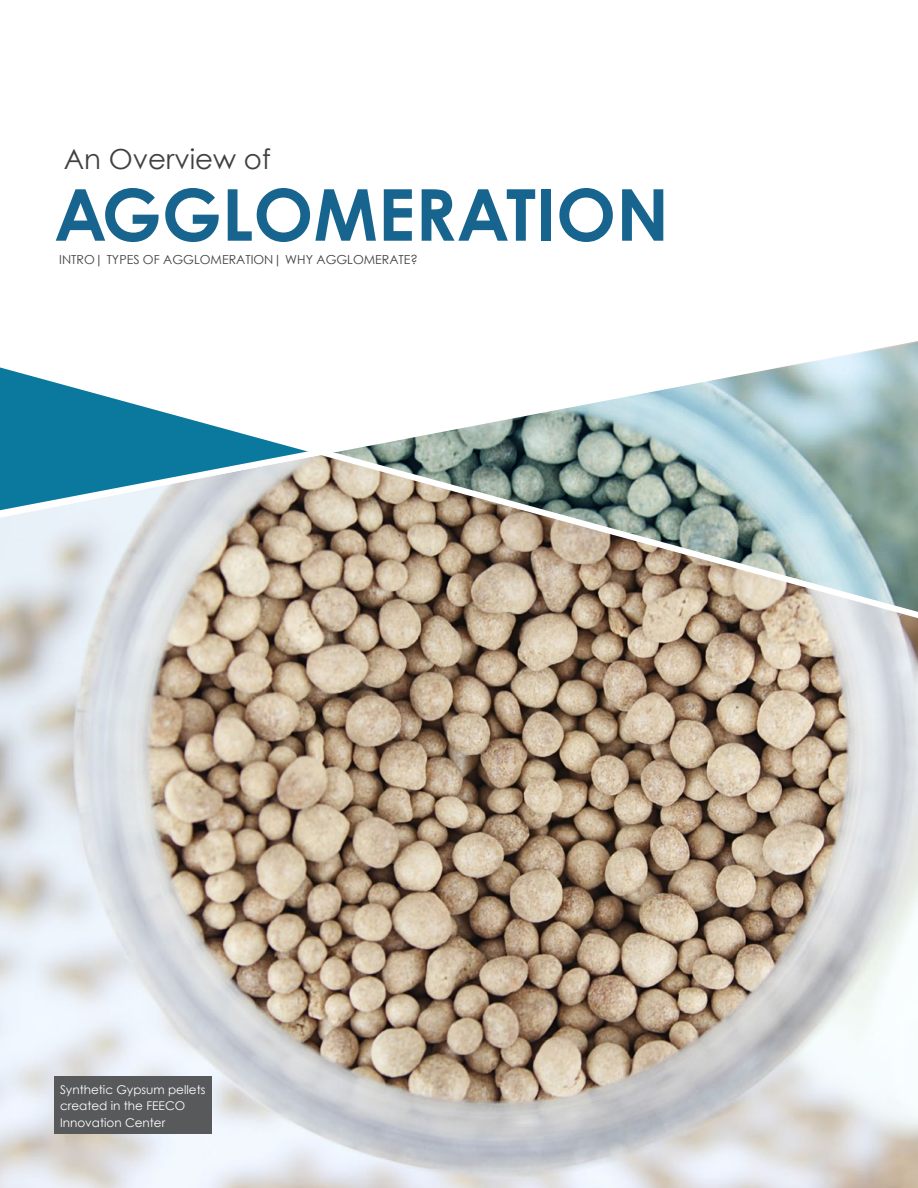
<style>
.page{position:relative;width:918px;height:1188px;background:#fff}
.page>*{position:absolute;margin:0;border:0;box-sizing:border-box;transform-origin:0 0}
.t1{font:700 71.55px "Century Gothic";color:#17658e}
.t2{font:27.6px "Century Gothic";color:#414042}
.t3{font:12.45px "Century Gothic";color:#414042}
.t4{font:12px "Century Gothic";color:#fff}
</style>
<div class="page">
<img style="left:0;top:629px;width:918px;height:559px">
<img style="left:0;top:524px;width:918px;height:105px">
<svg style="left:0;top:341px;width:918px;height:183px"></svg>
<div style="left:54px;top:1077px;width:158px;height:57px;background:#58595b"></div>
<p class="t2" style="left:64px;top:140px;width:208px">An Overview of</p>
<p class="t1" style="left:54px;top:160px;width:617px">AGGLOMERATION</p>
<p class="t3" style="left:59px;top:251px;width:360px">INTRO| TYPES OF AGGLOMERATION| WHY AGGLOMERATE?</p>
<p class="t4" style="left:60px;top:1081px;width:147px">Synthetic Gypsum pellets</p>
<p class="t4" style="left:60px;top:1098px;width:127px">created in the FEECO</p>
<p class="t4" style="left:60px;top:1114px;width:107px">Innovation Center</p>
</div>
